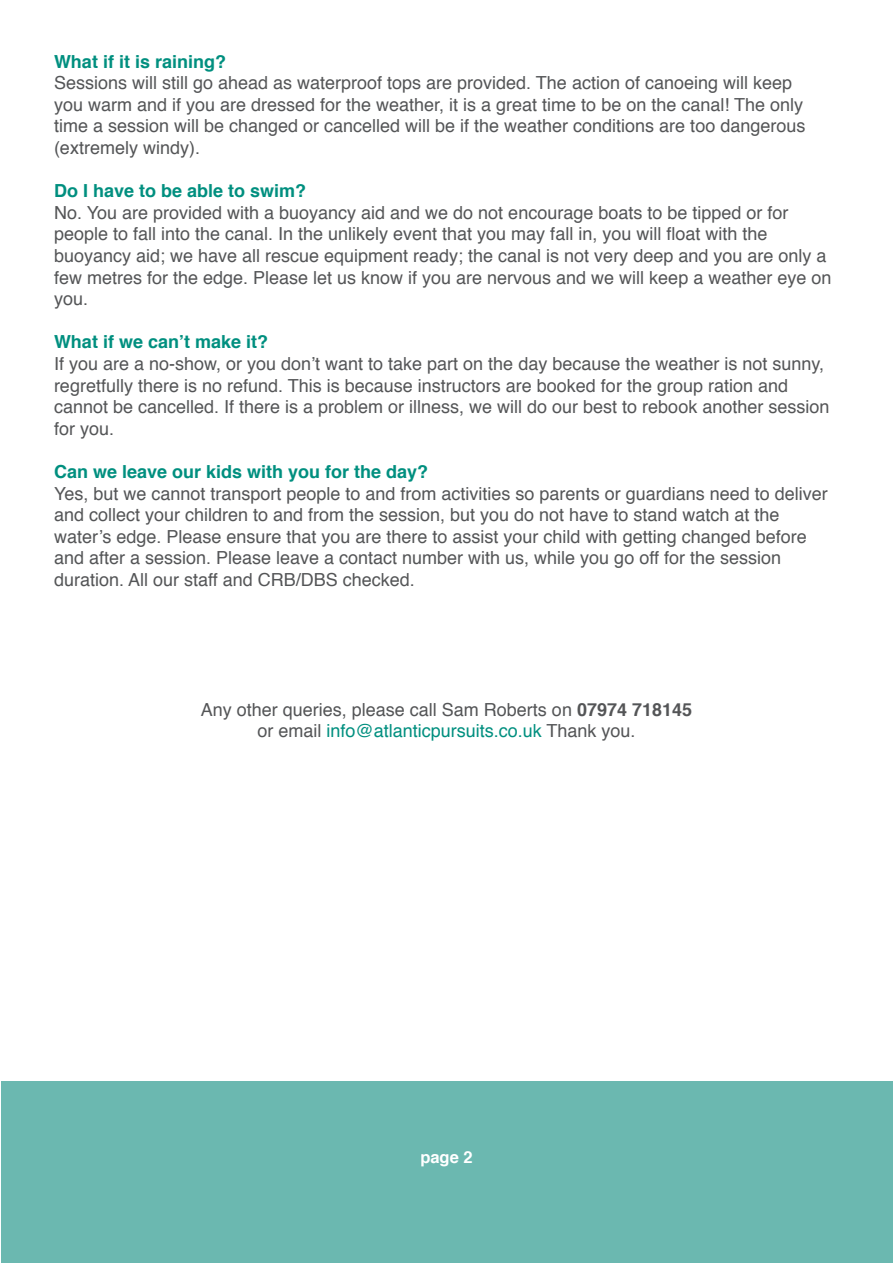
<style>
.page{position:relative;width:893px;height:1263px;background:#fff}
.page>*{position:absolute;margin:0;border:0;box-sizing:border-box;transform-origin:0 0}
.t1{font:18px/21.6px "Helvetica";color:#545557}
.t2{font:700 18px "Helvetica";color:#008f7f}
.t3{font:18px "Helvetica";color:#008f7f}
.t4{font:700 16.5px "Helvetica";color:#fff}
.s1{font-weight:700}
.s2{color:#545557}
</style>
<div class="page">
<div style="left:1px;top:1082px;width:892px;height:181px;background:#6bb8b0"></div>
<p class="t2" style="left:54px;top:47px;width:174px">What if it is raining?</p>
<p class="t1" style="left:54px;top:73px;width:753px">Sessions will still go ahead as waterproof tops are provided. The action of canoeing will keep you warm and if you are dressed for the weather, it is a great time to be on the canal! The only time a session will be changed or cancelled will be if the weather conditions are too dangerous (extremely windy).</p>
<p class="t2" style="left:54px;top:176px;width:254px">Do I have to be able to swim?</p>
<p class="t1" style="left:54px;top:202px;width:779px">No. You are provided with a buoyancy aid and we do not encourage boats to be tipped or for people to fall into the canal. In the unlikely event that you may fall in, you will float with the buoyancy aid; we have all rescue equipment ready; the canal is not very deep and you are only a few metres for the edge. Please let us know if you are nervous and we will keep a weather eye on you.</p>
<p class="t2" style="left:54px;top:327px;width:216px">What if we can’t make it?</p>
<p class="t1" style="left:54px;top:353px;width:777px">If you are a no-show, or you don’t want to take part on the day because the weather is not sunny, regretfully there is no refund. This is because instructors are booked for the group ration and cannot be cancelled. If there is a problem or illness, we will do our best to rebook another session for you.</p>
<p class="t2" style="left:54px;top:457px;width:376px">Can we leave our kids with you for the day?</p>
<p class="t1" style="left:54px;top:483px;width:775px">Yes, but we cannot transport people to and from activities so parents or guardians need to deliver and collect your children to and from the session, but you do not have to stand watch at the water’s edge. Please ensure that you are there to assist your child with getting changed before and after a session. Please leave a contact number with us, while you go off for the session duration. All our staff and CRB/DBS checked.</p>
<p class="t1" style="left:201px;top:699px;width:493px">Any other queries, please call Sam Roberts on <span class="s1">07974 718145</span></p>
<p class="t3" style="left:257px;top:717px;width:380px"><span class="s2">or email</span> info@atlanticpursuits.co.uk <span class="s2">Thank you.</span></p>
<p class="t4" style="left:420px;top:1143px;width:54px">page 2</p>
</div>
